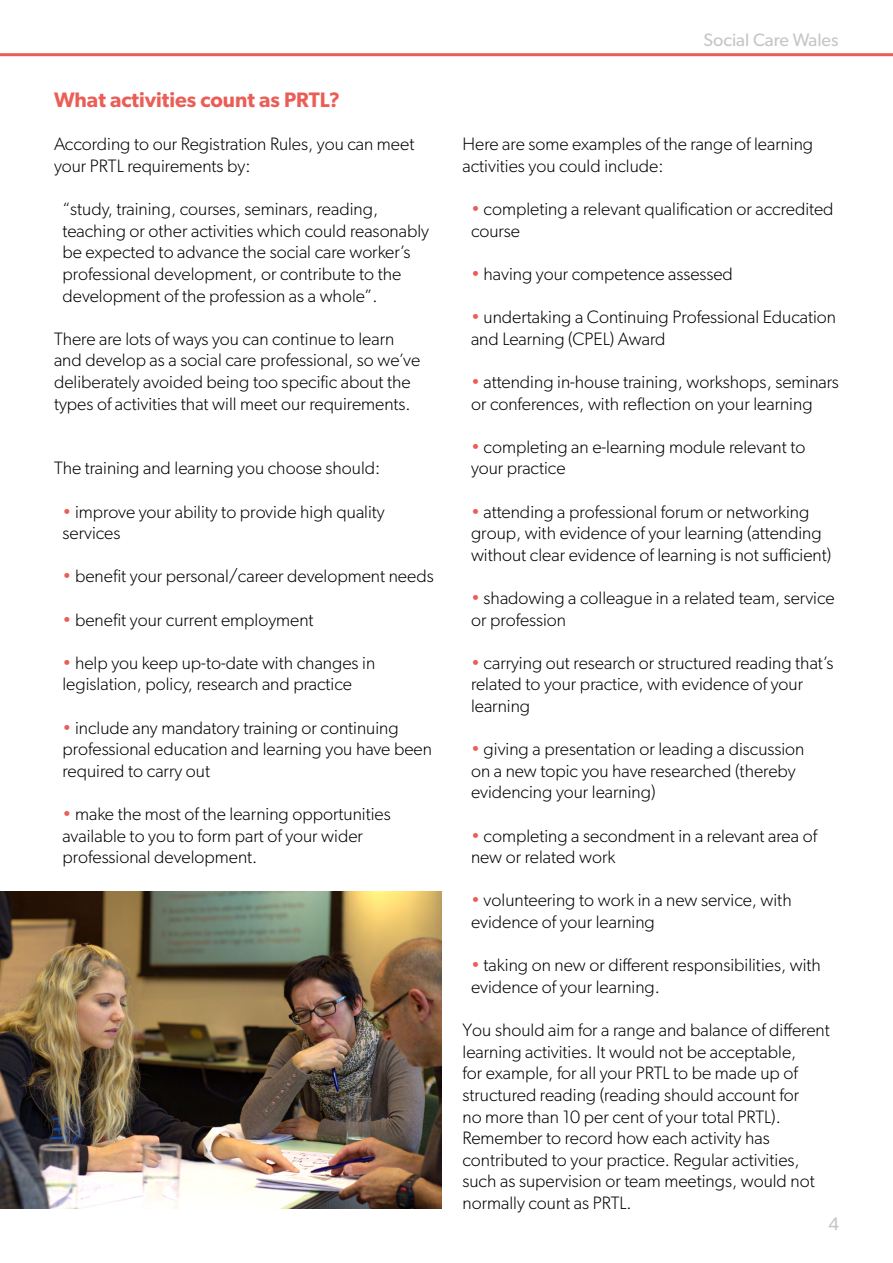
<style>
.page{position:relative;width:893px;height:1263px;background:#fff}
.page>*{position:absolute;margin:0;border:0;box-sizing:border-box;transform-origin:0 0}
.t1{font:600 21px "Gibson";color:#eb5e57}
.t2{font:300 18px/21.6px "Gibson";color:#000}
.t3{font:18px "Gibson";color:#c6c6c6}
.s1{color:#eb5e57}
</style>
<div class="page">
<hr style="left:0;top:53px;width:893px;height:3px;background:#eb5e57">
<img style="left:0;top:891px;width:441px;height:318px">
<p class="t1" style="left:54px;top:87px;width:287px">What activities count as PRTL?</p>
<p class="t2" style="left:54px;top:133px;width:362px">According to our Registration Rules, you can meet your PRTL requirements by:</p>
<p class="t2" style="left:62px;top:198px;width:368px">“study, training, courses, seminars, reading, teaching or other activities which could reasonably be expected to advance the social care worker’s professional development, or contribute to the development of the profession as a whole”.</p>
<p class="t2" style="left:54px;top:328px;width:368px">There are lots of ways you can continue to learn and develop as a social care professional, so we’ve deliberately avoided being too specific about the types of activities that will meet our requirements.</p>
<p class="t2" style="left:54px;top:457px;width:328px">The training and learning you choose should:</p>
<p class="t2" style="left:62px;top:500px;width:324px"><span class="s1">•</span> improve your ability to provide high quality services</p>
<p class="t2" style="left:62px;top:565px;width:373px"><span class="s1">•</span> benefit your personal/career development needs</p>
<p class="t2" style="left:62px;top:608px;width:253px"><span class="s1">•</span> benefit your current employment</p>
<p class="t2" style="left:62px;top:652px;width:314px"><span class="s1">•</span> help you keep up-to-date with changes in legislation, policy, research and practice</p>
<p class="t2" style="left:62px;top:716px;width:371px"><span class="s1">•</span> include any mandatory training or continuing professional education and learning you have been required to carry out</p>
<p class="t2" style="left:62px;top:803px;width:330px"><span class="s1">•</span> make the most of the learning opportunities available to you to form part of your wider professional development.</p>
<p class="t3" style="left:704px;top:29px;width:136px">Social Care Wales</p>
<p class="t2" style="left:462px;top:133px;width:352px">Here are some examples of the range of learning activities you could include:</p>
<p class="t2" style="left:471px;top:198px;width:364px"><span class="s1">•</span> completing a relevant qualification or accredited course</p>
<p class="t2" style="left:471px;top:263px;width:263px"><span class="s1">•</span> having your competence assessed</p>
<p class="t2" style="left:471px;top:306px;width:367px"><span class="s1">•</span> undertaking a Continuing Professional Education and Learning (CPEL) Award</p>
<p class="t2" style="left:471px;top:371px;width:369px"><span class="s1">•</span> attending in-house training, workshops, seminars or conferences, with reflection on your learning</p>
<p class="t2" style="left:471px;top:436px;width:336px"><span class="s1">•</span> completing an e-learning module relevant to your practice</p>
<p class="t2" style="left:471px;top:500px;width:362px"><span class="s1">•</span> attending a professional forum or networking group, with evidence of your learning (attending without clear evidence of learning is not sufficient)</p>
<p class="t2" style="left:471px;top:587px;width:365px"><span class="s1">•</span> shadowing a colleague in a related team, service or profession</p>
<p class="t2" style="left:471px;top:652px;width:364px"><span class="s1">•</span> carrying out research or structured reading that’s related to your practice, with evidence of your learning</p>
<p class="t2" style="left:471px;top:738px;width:335px"><span class="s1">•</span> giving a presentation or leading a discussion on a new topic you have researched (thereby evidencing your learning)</p>
<p class="t2" style="left:471px;top:824px;width:347px"><span class="s1">•</span> completing a secondment in a relevant area of new or related work</p>
<p class="t2" style="left:471px;top:889px;width:322px"><span class="s1">•</span> volunteering to work in a new service, with evidence of your learning</p>
<p class="t2" style="left:471px;top:954px;width:351px"><span class="s1">•</span> taking on new or different responsibilities, with evidence of your learning.</p>
<p class="t2" style="left:462px;top:1019px;width:369px">You should aim for a range and balance of different learning activities. It would not be acceptable,<br>for example, for all your PRTL to be made up of structured reading (reading should account for<br>no more than 10 per cent of your total PRTL).<br>Remember to record how each activity has contributed to your practice. Regular activities, such as supervision or team meetings, would not normally count as PRTL.</p>
<p class="t3" style="left:828px;top:1213px;width:12px">4</p>
</div>
